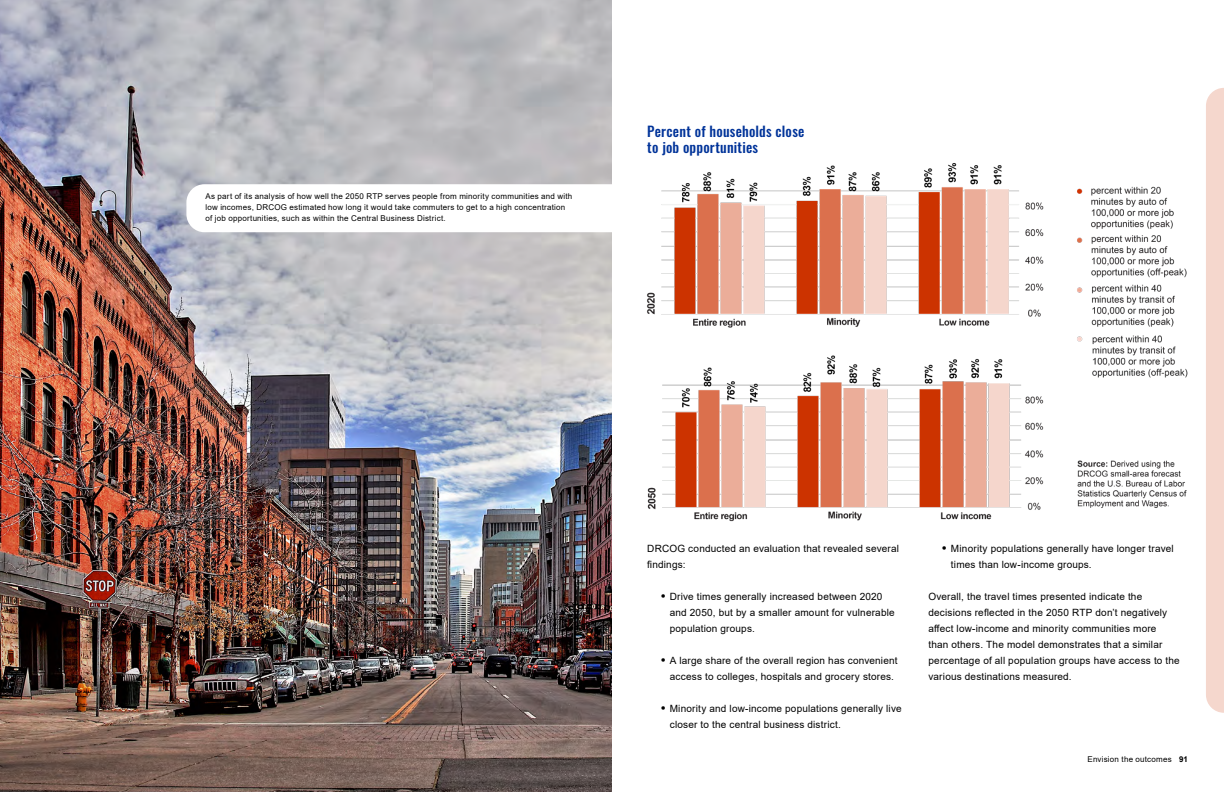
<style>
.page{position:relative;width:1224px;height:792px;background:#fff}
.page>*{position:absolute;margin:0;border:0;box-sizing:border-box;transform-origin:0 0}
.Exhibit_Label{font:500 14px/16px "Oswald";letter-spacing:.015em;color:#039}
.Body_Text{font:10px/16px "Arial";letter-spacing:.02em;color:#000}
.Caption_Text{font:8px/11px "Arial";letter-spacing:.025em;color:#000}
.s1{font-size:14px}
.s2{font-weight:700}
</style>
<div class="page">
<div style="left:1206px;top:88px;width:18px;height:625px;background:#f5d7cd"></div>
<img style="left:0;top:0;width:612px;height:792px">
<div style="left:186px;top:184px;width:444px;height:48px;background:#fff;border-radius:18px"></div>
<img style="left:647px;top:163px;width:397px;height:165px">
<img style="left:1077px;top:186px;width:111px;height:322px">
<img style="left:647px;top:355px;width:397px;height:167px">
<p class="Caption_Text" style="left:205px;top:190px;width:368px">As part of its analysis of how well the 2050 RTP serves people from minority communities and with low incomes, DRCOG estimated how long it would take commuters to get to a high concentration of job opportunities, such as within the Central Business District.</p>
<p class="Exhibit_Label" style="left:647px;top:124px;width:159px">Percent of households close to job opportunities</p>
<p class="Body_Text" style="left:647px;top:540px;width:253px">DRCOG conducted an evaluation that revealed several findings:</p>
<p class="Body_Text" style="left:670px;top:588px;width:226px;text-indent:-9px"><span class="s1">•</span> Drive times generally increased between 2020 and 2050, but by a smaller amount for vulnerable population groups.</p>
<p class="Body_Text" style="left:661px;top:652px;width:238px;text-align:center"><span class="s1">•</span> A large share of the overall region has convenient access to colleges, hospitals and grocery stores.</p>
<p class="Body_Text" style="left:670px;top:700px;width:233px;text-indent:-9px"><span class="s1">•</span> Minority and low-income populations generally live closer to the central business district.</p>
<p class="Body_Text" style="left:951px;top:540px;width:224px;text-indent:-9px"><span class="s1">•</span> Minority populations generally have longer travel times than low-income groups.</p>
<p class="Body_Text" style="left:928px;top:588px;width:253px">Overall, the travel times presented indicate the decisions reflected in the 2050 RTP don’t negatively affect low-income and minority communities more<br>than others. The model demonstrates that a similar percentage of all population groups have access to the various destinations measured.</p>
<p class="Caption_Text" style="left:1088px;top:753px;width:102px">Envision the outcomes <span class="s2">91</span></p>
</div>
